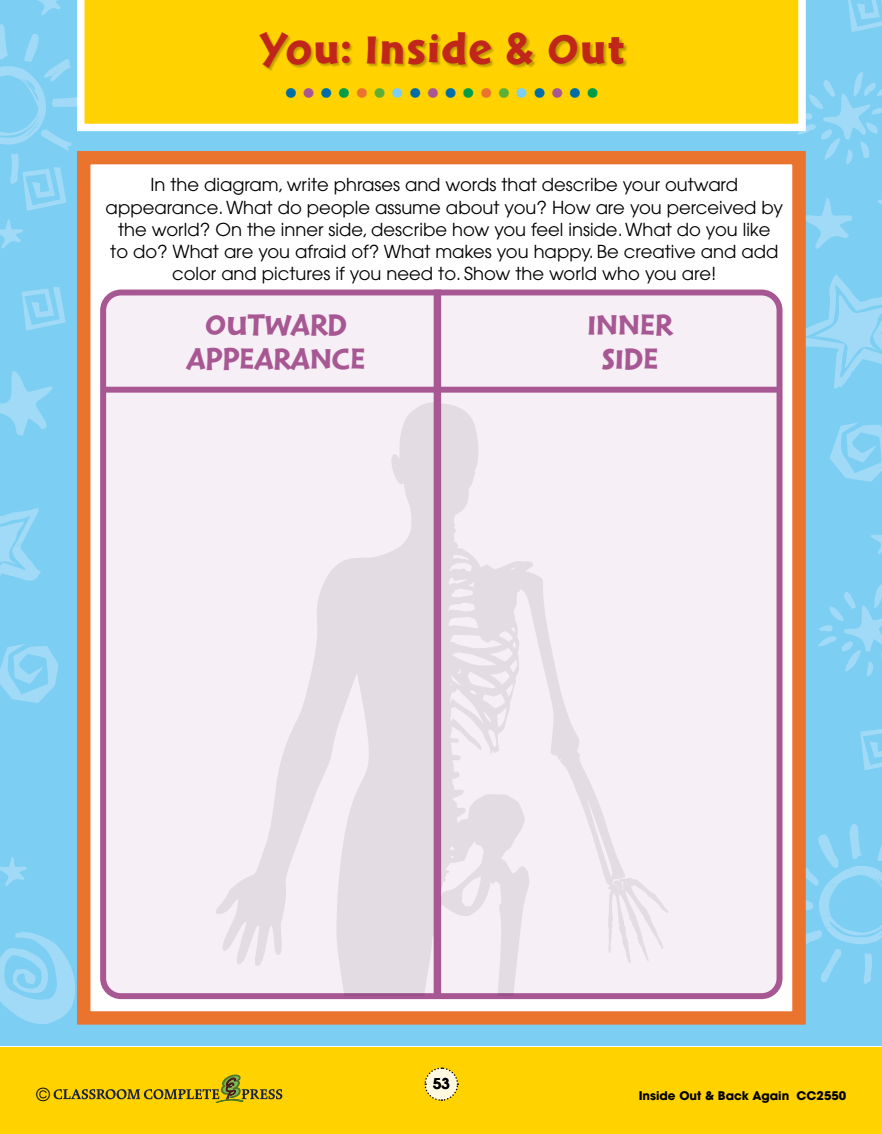
<style>
.page{position:relative;width:882px;height:1134px;background:#fff}
.page>*{position:absolute;margin:0;border:0;box-sizing:border-box;transform-origin:0 0}
.t1{font:45.94px "Cal Sans Heavy KB";letter-spacing:.035em;color:#c1261b}
.t2{font:700 41.56px "Futura";color:#006da7}
.t3{font:31.15px/34.1px "Cal Sans Heavy KA";letter-spacing:.01em;color:#a75893;text-align:center}
.t4{font:17.76px/22.2px "Avant Garde";color:#000;text-align:center}
.t5{font:600 14.88px "Avant Garde";color:#000}
.t6{font:700 11.9px "Avant Garde";color:#000}
.s1{color:#a75893}
.s2{color:#009c4a}
.s3{color:#ea742d}
.s4{color:#5eaf36}
.s5{color:#7ccef3}
</style>
<div class="page">
<div style="left:0;top:1047px;width:882px;height:87px;background:#ffd200"></div>
<svg style="left:54px;top:1075px;width:228px;height:28px"></svg>
<svg style="left:424px;top:1067px;width:35px;height:34px"></svg>
<div style="left:0;top:0;width:882px;height:1046px;background:#7ccef3"></div>
<svg style="left:0;top:932px;width:75px;height:92px"></svg>
<svg style="left:0;top:644px;width:58px;height:59px"></svg>
<svg style="left:0;top:371px;width:52px;height:65px"></svg>
<svg style="left:38px;top:0;width:23px;height:16px"></svg>
<svg style="left:0;top:219px;width:23px;height:30px"></svg>
<svg style="left:0;top:24px;width:73px;height:187px"></svg>
<svg style="left:0;top:508px;width:41px;height:73px"></svg>
<svg style="left:22px;top:287px;width:44px;height:44px"></svg>
<svg style="left:0;top:857px;width:27px;height:29px"></svg>
<svg style="left:806px;top:824px;width:76px;height:160px"></svg>
<svg style="left:806px;top:275px;width:76px;height:114px"></svg>
<svg style="left:830px;top:423px;width:52px;height:59px"></svg>
<svg style="left:818px;top:584px;width:64px;height:92px"></svg>
<svg style="left:860px;top:729px;width:22px;height:41px"></svg>
<svg style="left:870px;top:534px;width:12px;height:20px"></svg>
<svg style="left:877px;top:200px;width:5px;height:5px"></svg>
<svg style="left:810px;top:72px;width:72px;height:92px"></svg>
<svg style="left:848px;top:0;width:34px;height:32px"></svg>
<svg style="left:806px;top:198px;width:46px;height:51px"></svg>
<svg style="left:73px;top:0;width:737px;height:135px;background:#f8d521"></svg>
<div style="left:84px;top:158px;width:715px;height:860px;background:#fff"></div>
<div style="left:77px;top:151px;width:729px;height:874px;border:13px solid #ea742d"></div>
<div style="left:103px;top:293px;width:677px;height:703px;background:#f7eff6;border-radius:18px"></div>
<div style="left:100px;top:290px;width:683px;height:709px;border:6px solid #a75893;border-radius:18px"></div>
<svg style="left:215px;top:401px;width:454px;height:594px"></svg>
<div style="left:434px;top:290px;width:7px;height:705px;background:#a75893"></div>
<div style="left:103px;top:387px;width:677px;height:6px;background:#a75893"></div>
<div style="left:259px;top:32px;width:369px;height:40px;background:#000;opacity:.25"></div>
<h1 class="t1" style="left:259px;top:22px;width:366px">You: Inside &amp; Out</h1>
<h2 class="t2" style="left:284px;top:54px;width:318px">.<span class="s1">.</span>.<span class="s2">.</span><span class="s3">.</span><span class="s4">.</span><span class="s5">.</span>.<span class="s1">.</span>.<span class="s2">.</span><span class="s3">.</span><span class="s4">.</span><span class="s5">.</span>.<span class="s1">.</span>.<span class="s2">.</span></h2>
<p class="t4" style="left:106px;top:174px;width:679px">In the diagram, write phrases and words that describe your outward appearance. What do people assume about you? How are you perceived by the world? On the inner side, describe how you feel inside. What do you like<br>to do? What are you afraid of? What makes you happy. Be creative and add color and pictures if you need to. Show the world who you are!</p>
<h3 class="t3" style="left:187px;top:308px;width:180px">OUTWARD<br>APPEARANCE</h3>
<h3 class="t3" style="left:588px;top:308px;width:86px">INNER<br>SIDE</h3>
<p class="t5" style="left:433px;top:1074px;width:18px">53</p>
<p class="t4" style="left:36px;top:1083px;width:15px">©</p>
<p class="t6" style="left:639px;top:1088px;width:209px">Inside Out &amp; Back Again CC2550</p>
</div>
